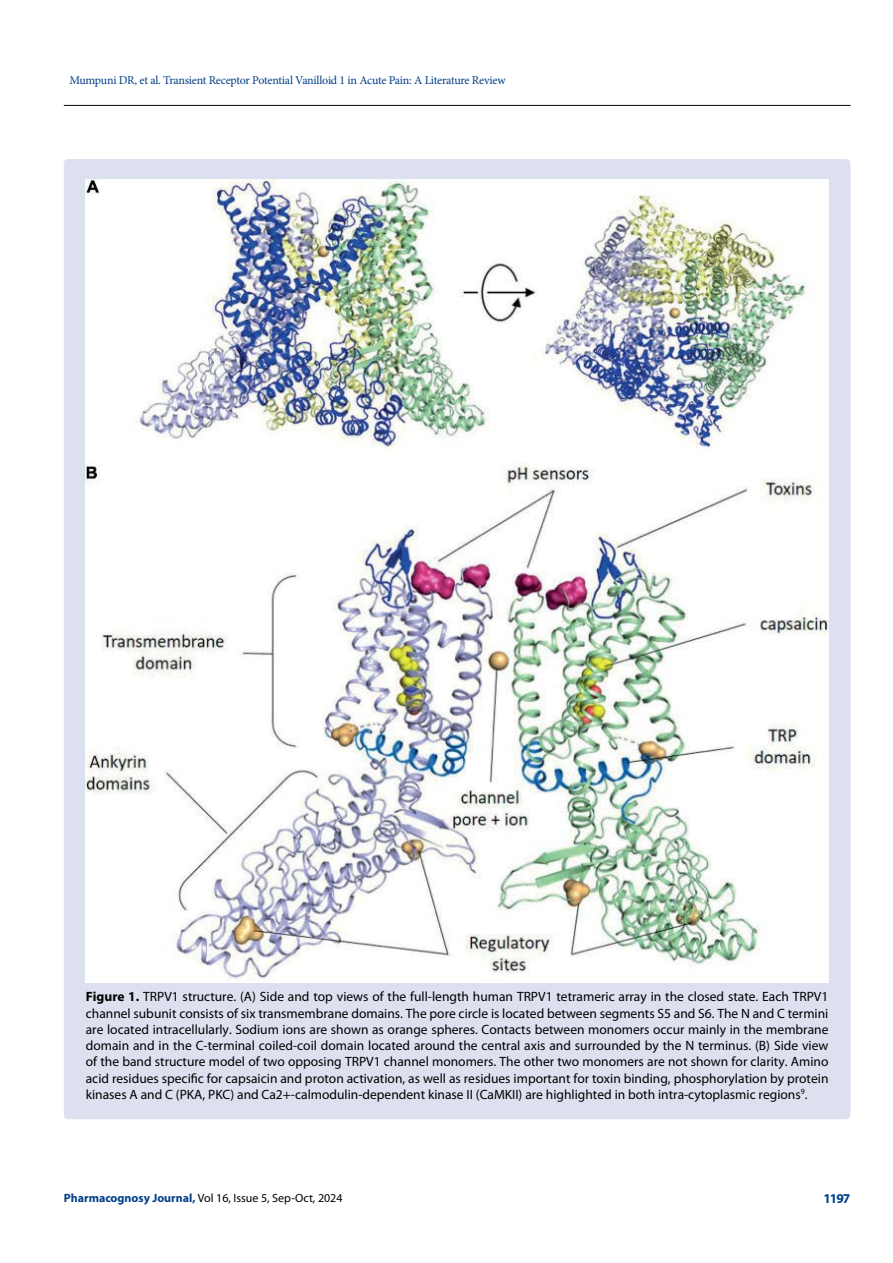
<style>
.page{position:relative;width:893px;height:1263px;background:#fff}
.page>*{position:absolute;margin:0;border:0;box-sizing:border-box;transform-origin:0 0}
.t1{font:13.5px/16.2px "Myriad Pro";color:#000;text-align:justify}
.t2{font:700 13.5px "Myriad Pro";color:#003e88}
.t3{font:12px "Minion Pro";letter-spacing:-.02em;color:#003e88}
.t4{font:12px "Myriad Pro";color:#000}
.s1{font-weight:700}
.s2{font-weight:700;color:#003e88}
</style>
<div class="page">
<hr style="left:64px;top:105px;width:786px;height:1px;background:#000">
<div style="left:64px;top:159px;width:786px;height:960px;background:#dde0ef;border-radius:4px"></div>
<img style="left:86px;top:180px;width:742px;height:803px">
<p class="t3" style="left:69px;top:72px;width:438px">Mumpuni DR, et al. Transient Receptor Potential Vanilloid 1 in Acute Pain: A Literature Review</p>
<p class="t1" style="left:86px;top:989px;width:744px"><span class="s1">Figure 1.</span> TRPV1 structure. (A) Side and top views of the full-length human TRPV1 tetrameric array in the closed state. Each TRPV1 channel subunit consists of six transmembrane domains. The pore circle is located between segments S5 and S6. The N and C termini are located intracellularly. Sodium ions are shown as orange spheres. Contacts between monomers occur mainly in the membrane domain and in the C-terminal coiled-coil domain located around the central axis and surrounded by the N terminus. (B) Side view of the band structure model of two opposing TRPV1 channel monomers. The other two monomers are not shown for clarity. Amino acid residues specific for capsaicin and proton activation, as well as residues important for toxin binding, phosphorylation by protein kinases A and C (PKA, PKC) and Ca2+-calmodulin-dependent kinase II (CaMKII) are highlighted in both intra-cytoplasmic regions<sup>9</sup>.</p>
<p class="t4" style="left:64px;top:1190px;width:280px"><span class="s2">Pharmacognosy Journal,</span> Vol 16, Issue 5, Sep-Oct, 2024</p>
<p class="t2" style="left:823px;top:1189px;width:29px">1197</p>
</div>
